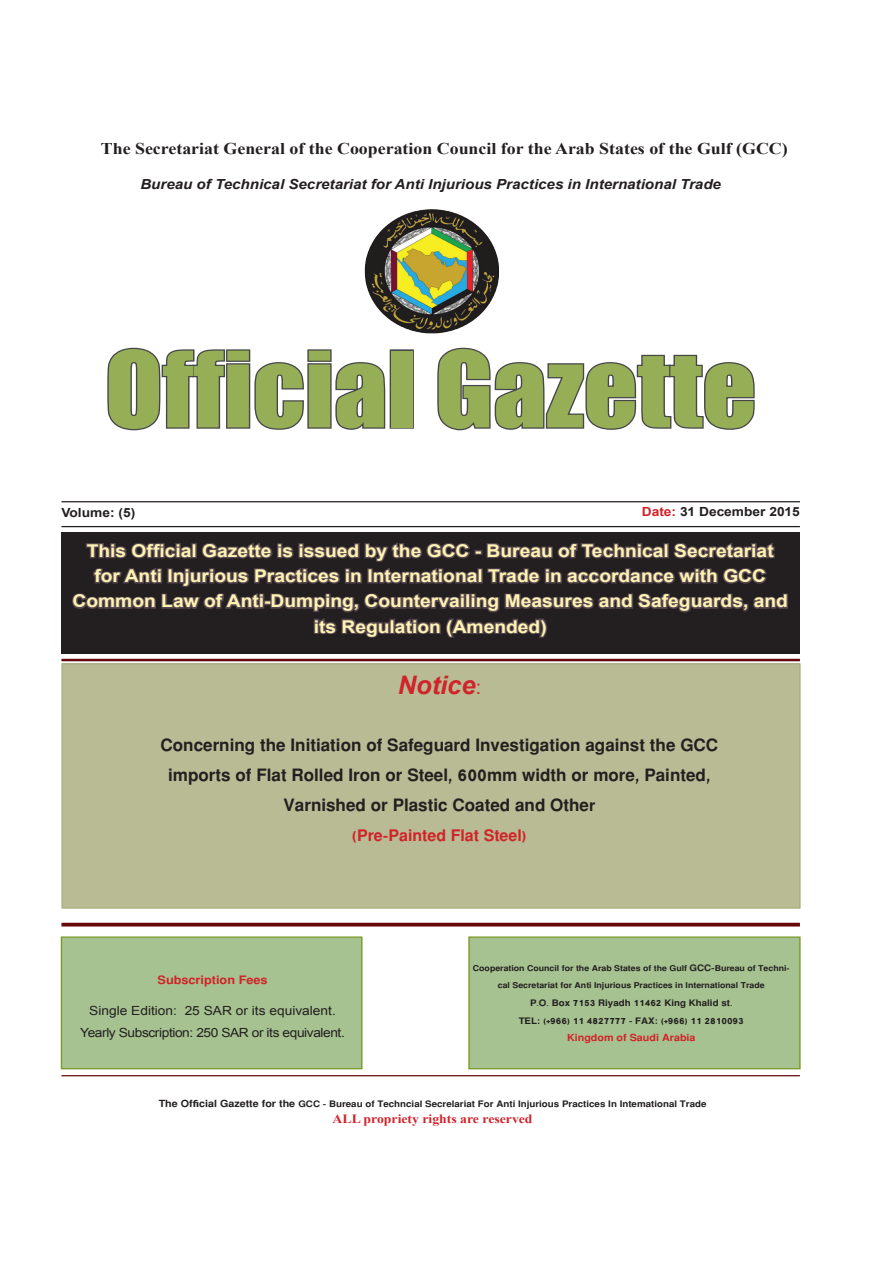
<style>
.page{position:relative;width:893px;height:1263px;background:#fff}
.page>*{position:absolute;margin:0;border:0;box-sizing:border-box;transform-origin:0 0}
.t1{font:97.05px "Impact";color:#96af57;scale:1.09 1}
.t2{font:italic 700 25.5px "Arial";color:#d1232a}
.t3{font:700 24px/30px "Win Soft Pro";color:#231f20;text-align:center}
.t4{font:700 22.5px "Win Soft Pro";color:#d1232a}
.t5{font:700 17.7px/25.2px "Arial";color:#fff3b3;text-align:center;scale:1.09 1}
.t6{font:700 16.35px "Times New Roman";color:#231f20;scale:1.09 1}
.t7{font:700 16.35px "Win Soft Pro";color:#d1232a;scale:1.09 1}
.t8{font:italic 700 13.8px "Arial";color:#231f20;scale:1.09 1}
.t9{font:700 13.8px "Win Soft Pro";color:#d1232a;scale:1.09 1}
.t10{font:700 12.6px/17.7px "Win Soft Pro";color:#231f20;text-align:center;scale:1.09 1}
.t11{font:12.6px/22.6px "Arial";letter-spacing:-.03em;color:#231f20;text-align:center;scale:1.09 1}
.t12{font:700 12.6px "Arial";color:#231f20;scale:1.09 1}
.t13{font:700 11.4px/17.7px "Win Soft Pro";color:#231f20;text-align:center;scale:1.09 1}
.s1{color:#d1232a}
.s2{font-weight:400;font-style:normal;font-size:19.5px}
.s3{font-size:22.5px}
.s4{font-size:12.6px}
.s5{font-size:13.8px}
.s6{font-family:"Times New Roman";color:#d1232a}
</style>
<div class="page">
<svg style="left:107px;top:347px;width:279px;height:84px"></svg>
<div style="left:390px;top:349px;width:24px;height:80px;border:3px solid #464748"></div>
<svg style="left:437px;top:347px;width:318px;height:84px"></svg>
<hr style="left:61px;top:501px;width:739px;height:1px;background:#231f20">
<hr style="left:61px;top:526px;width:739px;height:1px;background:#231f20">
<div style="left:61px;top:532px;width:739px;height:122px;background:#231f20"></div>
<div style="left:62px;top:664px;width:738px;height:244px;background:#b8bb94"></div>
<div style="left:61px;top:663px;width:740px;height:246px;border:1px solid #aaaf7f"></div>
<div style="left:469px;top:937px;width:331px;height:132px;background:#a6c290"></div>
<div style="left:468px;top:936px;width:333px;height:133px;border:1px solid #799a27"></div>
<div style="left:61px;top:937px;width:301px;height:132px;background:#a6c290"></div>
<div style="left:61px;top:936px;width:301px;height:133px;border:1px solid #799a27"></div>
<svg style="left:61px;top:923px;width:739px;height:4px;background:#782428"></svg>
<hr style="left:61px;top:1075px;width:739px;height:1px;background:#67090d">
<hr style="left:61px;top:659px;width:739px;height:2px;background:#67090d">
<img style="left:364px;top:209px;width:135px;height:125px">
<svg style="left:70px;top:527px;width:719px;height:111px"></svg>
<p class="t6" style="left:101px;top:137px;width:632px">The Secretariat General of the Cooperation Council for the Arab States of the Gulf (GCC)</p>
<p class="t8" style="left:140px;top:175px;width:534px">Bureau of Technical Secretariat for Anti Injurious Practices in International Trade</p>
<p class="t1" style="left:105px;top:314px;width:599px">Official Gazette</p>
<p class="t12" style="left:61px;top:504px;width:69px">Volume: (5)</p>
<p class="t12" style="left:642px;top:503px;width:147px"><span class="s1">Date:</span> 31 December 2015</p>
<p class="t5" style="left:73px;top:539px;width:658px">This Official Gazette is issued by the GCC - Bureau of Technical Secretariat for Anti Injurious Practices in International Trade in accordance with GCC Common Law of Anti-Dumping, Countervailing Measures and Safeguards, and its Regulation (Amended)</p>
<p class="t2" style="left:398px;top:668px;width:85px">Notice<span class="s2">:</span></p>
<p class="t3" style="left:161px;top:729px;width:559px">Concerning the Initiation of Safeguard Investigation against the GCC imports of Flat Rolled Iron or Steel, 600mm width or more, Painted,<br>Varnished or Plastic Coated and Othe<span class="s3">r</span></p>
<p class="t4" style="left:352px;top:819px;width:176px">(Pre-Painted Flat Steel)</p>
<p class="t7" style="left:158px;top:968px;width:102px">Subscription Fees</p>
<p class="t11" style="left:80px;top:999px;width:244px">Single Edition: 25 SAR or its equivalent.<br>Yearly Subscription: 250 SAR or its equivalent.</p>
<p class="t13" style="left:473px;top:958px;width:292px">Cooperation Council for the Arab States of the Gulf <span class="s4">GCC-</span>Bureau of Techni&shy;cal Secretariat for Anti Injurious Practices in International Trade</p>
<p class="t10" style="left:519px;top:993px;width:208px">P.O. Box 7153 Riyadh 11462 King Khalid st.<br>TEL: (+966) 11 4827777 - FAX: (+966) 11 2810093</p>
<p class="t9" style="left:567px;top:1027px;width:119px">Kingdom of Saudi Arabia</p>
<p class="t10" style="left:159px;top:1095px;width:504px;line-height:16.4px"><span class="s5">The Official Gazette for the</span> GCC - Bureau of Techncial Secrelariat For Anti Injurious Practices In Intemational Trade<br><span class="s6">ALL propriety rights are reserved</span></p>
</div>
